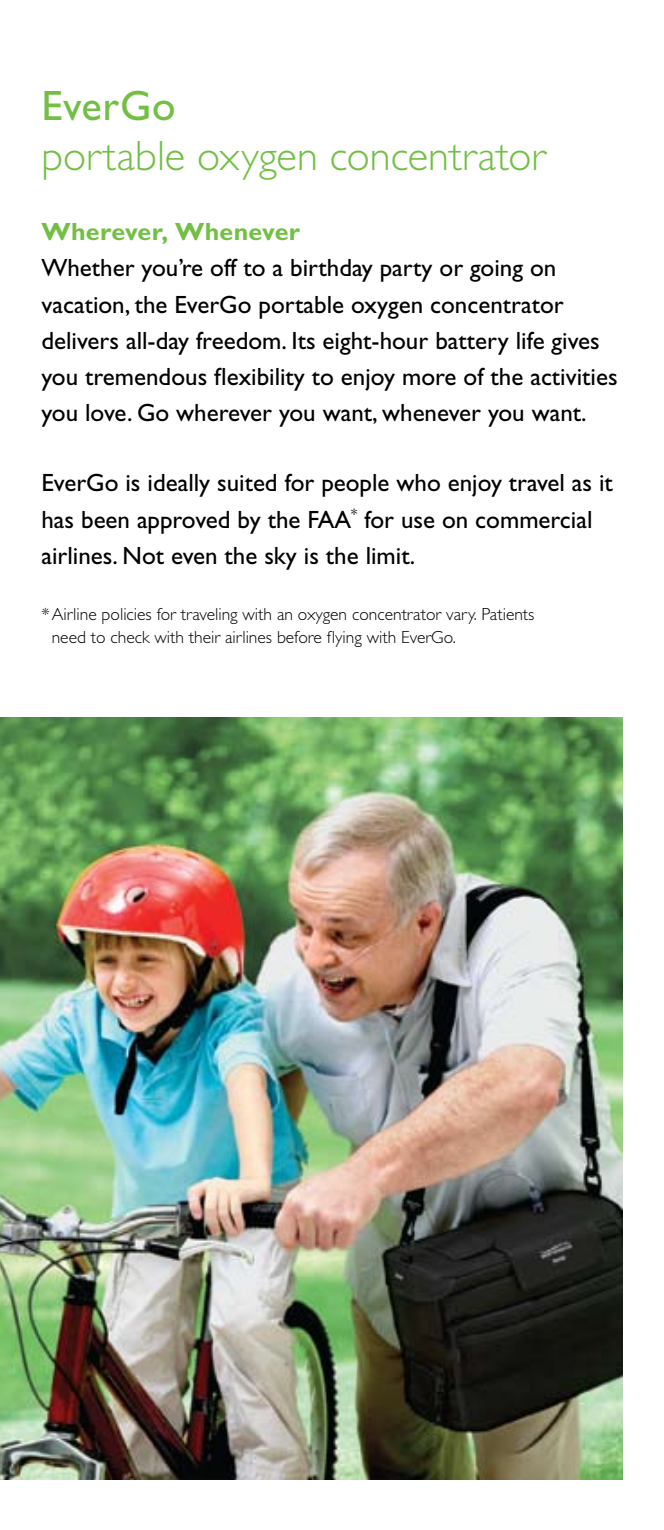
<style>
.page{position:relative;width:664px;height:1530px;background:#fff}
.page>*{position:absolute;margin:0;border:0;box-sizing:border-box;transform-origin:0 0}
.t1{font:300 42.5px "Gill Alt One";color:#72bf44}
.t2{font:42.5px "Gill Alt One";letter-spacing:.015em;color:#72bf44}
.t3{font:25px/36.2px "Gill Alt One";color:#000}
.t4{font:700 25px "Gill Alt One";letter-spacing:.01em;color:#72bf44}
.t5{font:300 17.5px/22.5px "Gill Alt One";color:#000}
</style>
<div class="page">
<img style="left:0;top:718px;width:622px;height:762px">
<h1 class="t2" style="left:41px;top:81px;width:136px">EverGo</h1>
<h1 class="t1" style="left:41px;top:132px;width:506px">portable oxygen concentrator</h1>
<p class="t4" style="left:41px;top:217px;width:260px">Wherever, Whenever</p>
<p class="t3" style="left:41px;top:250px;width:577px">Whether you’re off to a birthday party or going on vacation, the EverGo portable oxygen concentrator delivers all-day freedom. Its eight-hour battery life gives you tremendous flexibility to enjoy more of the activities you love. Go wherever you want, whenever you want.</p>
<p class="t3" style="left:41px;top:465px;width:573px">EverGo is ideally suited for people who enjoy travel as it has been approved by the FAA<sup>*</sup> for use on commercial airlines. Not even the sky is the limit.</p>
<p class="t5" style="left:52px;top:603px;width:484px;text-indent:-10px">*Airline policies for traveling with an oxygen concentrator vary. Patients need to check with their airlines before flying with EverGo.</p>
</div>
